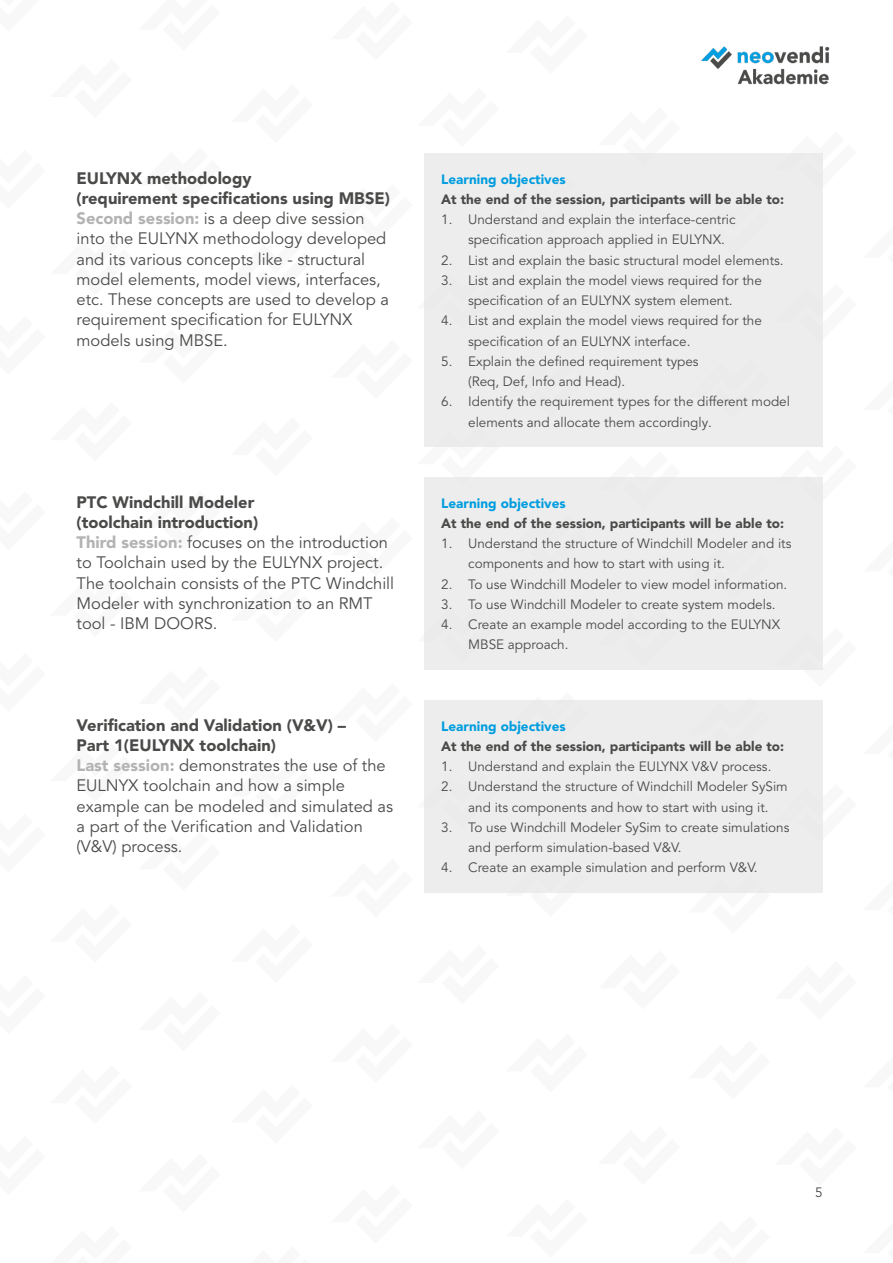
<style>
.page{position:relative;width:893px;height:1263px;background:#fff}
.page>*{position:absolute;margin:0;border:0;box-sizing:border-box;transform-origin:0 0}
.t1{font:16.5px/20.2px "Avenir LT Pro";color:#4a4a49}
.t2{font:13.5px/20.2px "Avenir LT Pro";color:#4a4a49}
.t3{font:900 13.5px "Avenir LT Pro";color:#4a4a49}
.t4{font:900 13.5px "Avenir LT Pro";color:#009ddf}
.s1{font-weight:900}
.s2{font-weight:900;color:#b3b3b3}
</style>
<div class="page">
<img style="left:701px;top:46px;width:129px;height:39px">
<svg style="left:688px;top:892px;width:82px;height:1px"></svg>
<svg style="left:505px;top:892px;width:83px;height:1px"></svg>
<div style="left:424px;top:153px;width:399px;height:294px;background:#ededed"></div>
<div style="left:424px;top:477px;width:399px;height:193px;background:#ededed"></div>
<div style="left:424px;top:700px;width:399px;height:192px;background:#ededed"></div>
<p class="t1" style="left:77px;top:168px;width:315px"><span class="s1">EULYNX methodology<br>(requirement specifications using MBSE)<br></span><span class="s2">Second session:</span> is a deep dive session into the EULYNX methodology developed and its various concepts like - structural model elements, model views, interfaces, etc. These concepts are used to develop a requirement specification for EULYNX models using MBSE.</p>
<p class="t1" style="left:77px;top:492px;width:319px"><span class="s1">PTC Windchill Modeler<br>(toolchain introduction)<br></span><span class="s2">Third session:</span> focuses on the introduction to Toolchain used by the EULYNX project.<br>The toolchain consists of the PTC Windchill Modeler with synchronization to an RMT tool - IBM DOORS.</p>
<p class="t1" style="left:77px;top:715px;width:318px"><span class="s1">Verification and Validation (V&amp;V) –<br>Part 1(EULYNX toolchain)<br></span><span class="s2">Last session:</span> demonstrates the use of the EULNYX toolchain and how a simple example can be modeled and simulated as a part of the Verification and Validation (V&amp;V) process.</p>
<p class="t4" style="left:441px;top:171px;width:126px">Learning objectives</p>
<p class="t3" style="left:441px;top:191px;width:344px">At the end of the session, participants will be able to:</p>
<p class="t2" style="left:468px;top:210px;width:269px;text-indent:-27px">1. Understand and explain the interface-centric specification approach applied in EULYNX.</p>
<p class="t2" style="left:441px;top:250px;width:344px">2. List and explain the basic structural model elements.</p>
<p class="t2" style="left:441px;top:270px;width:322px;text-align:center">3. List and explain the model views required for the specification of an EULYNX system element.</p>
<p class="t2" style="left:468px;top:311px;width:295px;text-indent:-27px">4. List and explain the model views required for the specification of an EULYNX interface.</p>
<p class="t2" style="left:468px;top:351px;width:232px;text-indent:-27px">5. Explain the defined requirement types (Req, Def, Info and Head).</p>
<p class="t2" style="left:468px;top:392px;width:323px;text-indent:-27px">6. Identify the requirement types for the different model elements and allocate them accordingly.</p>
<p class="t4" style="left:441px;top:495px;width:126px">Learning objectives</p>
<p class="t3" style="left:441px;top:515px;width:344px">At the end of the session, participants will be able to:</p>
<p class="t2" style="left:468px;top:534px;width:325px;text-indent:-27px">1. Understand the structure of Windchill Modeler and its components and how to start with using it.</p>
<p class="t2" style="left:441px;top:574px;width:348px">2. To use Windchill Modeler to view model information.</p>
<p class="t2" style="left:441px;top:594px;width:336px">3. To use Windchill Modeler to create system models.</p>
<p class="t2" style="left:468px;top:615px;width:314px;text-indent:-27px">4. Create an example model according to the EULYNX<br>MBSE approach.</p>
<p class="t4" style="left:441px;top:718px;width:126px">Learning objectives</p>
<p class="t3" style="left:441px;top:738px;width:344px">At the end of the session, participants will be able to:</p>
<p class="t2" style="left:441px;top:756px;width:332px">1. Understand and explain the EULYNX V&amp;V process.</p>
<p class="t2" style="left:441px;top:777px;width:348px;text-align:center">2. Understand the structure of Windchill Modeler SySim and its components and how to start with using it.</p>
<p class="t2" style="left:468px;top:817px;width:323px;text-indent:-27px">3. To use Windchill Modeler SySim to create simulations and perform simulation-based V&amp;V.</p>
<p class="t2" style="left:441px;top:858px;width:318px">4. Create an example simulation and perform V&amp;V.</p>
<p class="t2" style="left:815px;top:1182px;width:9px">5</p>
</div>
